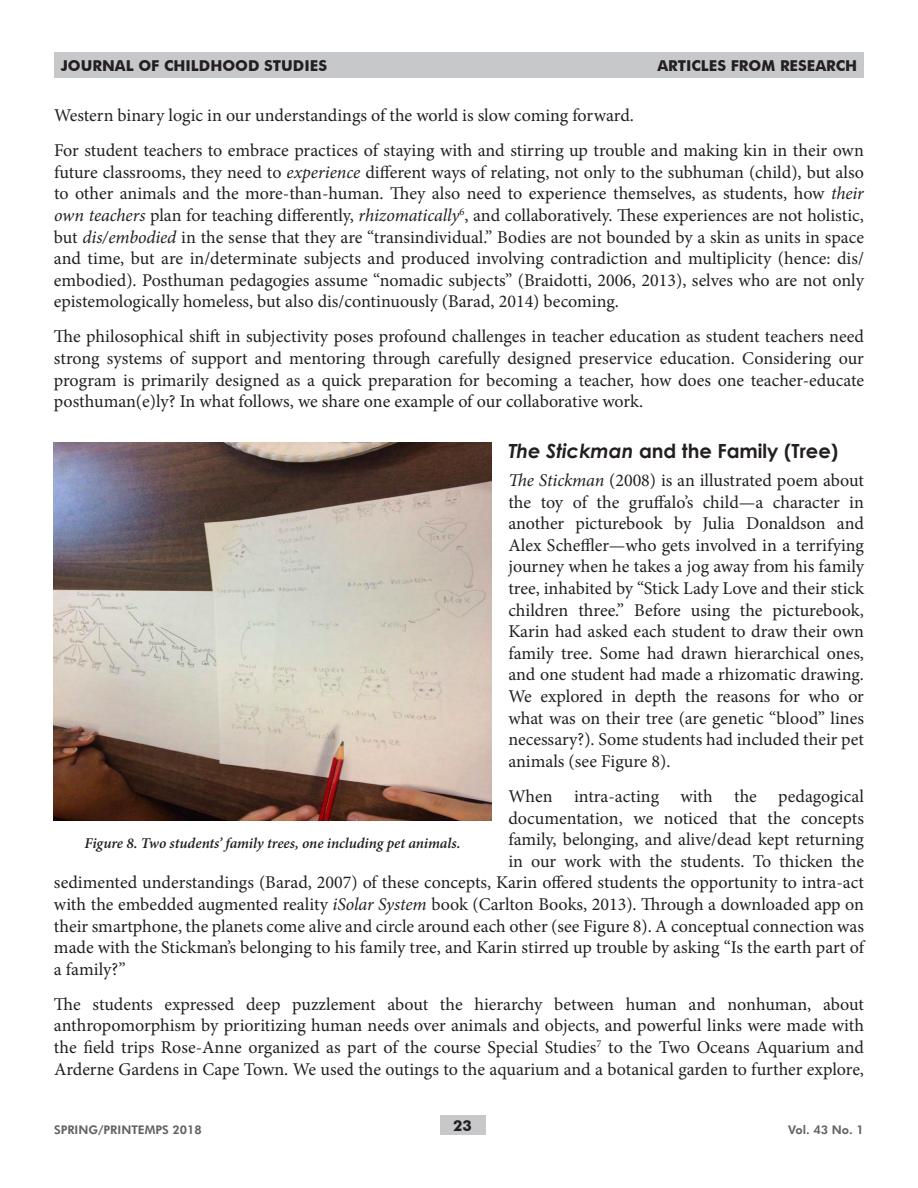
<style>
.page{position:relative;width:918px;height:1188px;background:#fff}
.page>*{position:absolute;margin:0;border:0;box-sizing:border-box;transform-origin:0 0}
.t1{font:700 19.5px "Century Gothic";color:#231f20}
.t2{font:18px/21.6px "Minion Pro";color:#231f20;text-align:justify}
.t3{font:italic 600 15px "Minion Pro";letter-spacing:-.01em;color:#231f20}
.t4{font:700 15px "Futura BT";color:#231f20}
.t5{font:800 12px "Futura BT";color:#636366}
.s1{font-style:italic}
</style>
<div class="page">
<div style="left:440px;top:1116px;width:45px;height:19px;background:#c7c8ca"></div>
<div style="left:54px;top:52px;width:810px;height:26px;background:#c7c8ca"></div>
<img style="left:54px;top:442px;width:437px;height:378px">
<p class="t4" style="left:61px;top:57px;width:268px">JOURNAL OF CHILDHOOD STUDIES</p>
<p class="t4" style="left:657px;top:57px;width:201px">ARTICLES FROM RESEARCH</p>
<p class="t2" style="left:54px;top:98px;width:811px;line-height:35.1px">Western binary logic in our understandings of the world is slow coming forward.<br>For student teachers to embrace practices of staying with and stirring up trouble and making kin in their own</p>
<p class="t2" style="left:54px;top:161px;width:812px">future classrooms, they need to <span class="s1">experience</span> different ways of relating, not only to the subhuman (child), but also to other animals and the more-than-human. They also need to experience themselves, as students, how <span class="s1">their own teachers</span> plan for teaching differently, <span class="s1">rhizomatically</span><sup>6</sup>, and collaboratively. These experiences are not holistic, but <span class="s1">dis/embodied</span> in the sense that they are “transindividual.” Bodies are not bounded by a skin as units in space and time, but are in/determinate subjects and produced involving contradiction and multiplicity (hence: dis/ embodied). Posthuman pedagogies assume “nomadic subjects” (Braidotti, 2006, 2013), selves who are not only epistemologically homeless, but also dis/continuously (Barad, 2014) becoming.</p>
<p class="t2" style="left:54px;top:326px;width:812px">The philosophical shift in subjectivity poses profound challenges in teacher education as student teachers need strong systems of support and mentoring through carefully designed preservice education. Considering our program is primarily designed as a quick preparation for becoming a teacher, how does one teacher-educate posthuman(e)ly? In what follows, we share one example of our collaborative work.</p>
<p class="t1" style="left:508px;top:436px;width:331px"><span class="s1">The Stickman</span> and the Family (Tree)</p>
<p class="t2" style="left:508px;top:470px;width:357px"><span class="s1">The Stickman</span> (2008) is an illustrated poem about the toy of the gruffalo’s child—a character in another picturebook by Julia Donaldson and Alex Scheffler—who gets involved in a terrifying journey when he takes a jog away from his family tree, inhabited by “Stick Lady Love and their stick children three.” Before using the picturebook, Karin had asked each student to draw their own family tree. Some had drawn hierarchical ones, and one student had made a rhizomatic drawing.<br>We explored in depth the reasons for who or what was on their tree (are genetic “blood” lines necessary?). Some students had included their pet animals (see Figure 8).</p>
<p class="t2" style="left:508px;top:785px;width:357px">When intra-acting with the pedagogical</p>
<p class="t2" style="left:508px;top:807px;width:357px">documentation, we noticed that the concepts</p>
<p class="t2" style="left:508px;top:829px;width:357px">family, belonging, and alive/dead kept returning</p>
<p class="t2" style="left:508px;top:850px;width:357px">in our work with the students. To thicken the</p>
<p class="t2" style="left:54px;top:872px;width:812px">sedimented understandings (Barad, 2007) of these concepts, Karin offered students the opportunity to intra-act</p>
<p class="t2" style="left:54px;top:893px;width:812px">with the embedded augmented reality <span class="s1">iSolar System</span> book (Carlton Books, 2013). Through a downloaded app on</p>
<p class="t2" style="left:54px;top:915px;width:812px">their smartphone, the planets come alive and circle around each other (see Figure 8). A conceptual connection was</p>
<p class="t2" style="left:54px;top:937px;width:812px">made with the Stickman’s belonging to his family tree, and Karin stirred up trouble by asking “Is the earth part of</p>
<p class="t2" style="left:54px;top:958px;width:73px">a family?”</p>
<p class="t2" style="left:54px;top:993px;width:812px">The students expressed deep puzzlement about the hierarchy between human and nonhuman, about anthropomorphism by prioritizing human needs over animals and objects, and powerful links were made with the field trips Rose-Anne organized as part of the course Special Studies<sup>7</sup> to the Two Oceans Aquarium and Arderne Gardens in Cape Town. We used the outings to the aquarium and a botanical garden to further explore,</p>
<p class="t3" style="left:84px;top:832px;width:378px">Figure 8. Two students’ family trees, one including pet animals.</p>
<p class="t5" style="left:54px;top:1122px;width:149px">SPRING/PRINTEMPS 2018</p>
<p class="t4" style="left:453px;top:1117px;width:20px">23</p>
<p class="t5" style="left:788px;top:1122px;width:77px">Vol. 43 No. 1</p>
</div>
